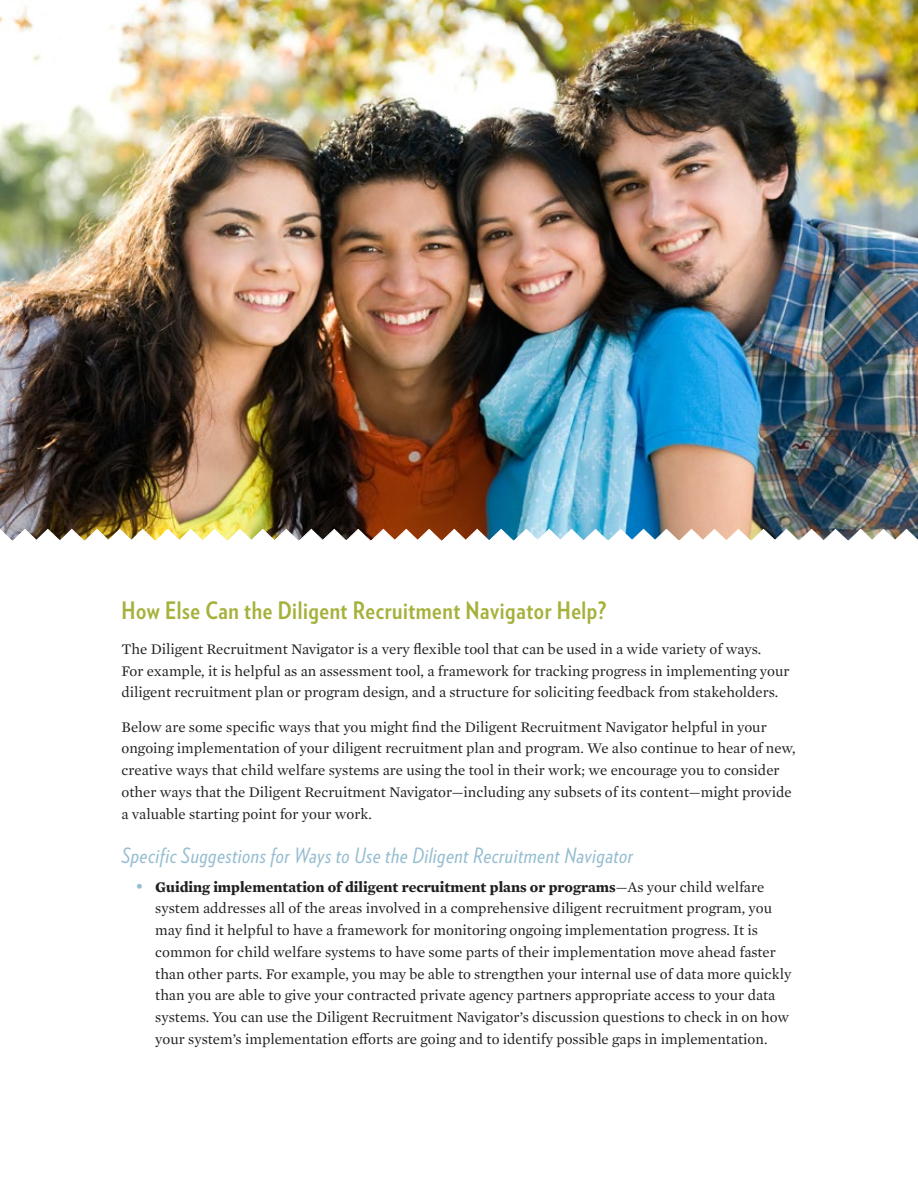
<style>
.page{position:relative;width:918px;height:1188px;background:#fff}
.page>*{position:absolute;margin:0;border:0;box-sizing:border-box;transform-origin:0 0}
.Headers{font:700 24px "Verlag Condensed";letter-spacing:.025em;color:#a5b13a}
.Subheads_-_blue_ital{font:italic 21px "Verlag Condensed";letter-spacing:.025em;color:#95bdd0}
.Body_text{font:15px/21.8px "Mercury Text G1";color:#20201f}
.s1{font-size:18px;color:#95bdd0}
.s2{font-weight:700}
</style>
<div class="page">
<img style="left:0;top:0;width:918px;height:528px">
<img style="left:0;top:528px;width:918px;height:13px">
<p class="Headers" style="left:122px;top:592px;width:486px">How Else Can the Diligent Recruitment Navigator Help?</p>
<p class="Body_text" style="left:122px;top:637px;width:670px">The Diligent Recruitment Navigator is a very flexible tool that can be used in a wide variety of ways.<br>For example, it is helpful as an assessment tool, a framework for tracking progress in implementing your diligent recruitment plan or program design, and a structure for soliciting feedback from stakeholders.</p>
<p class="Body_text" style="left:122px;top:715px;width:676px">Below are some specific ways that you might find the Diligent Recruitment Navigator helpful in your ongoing implementation of your diligent recruitment plan and program. We also continue to hear of new, creative ways that child welfare systems are using the tool in their work; we encourage you to consider other ways that the Diligent Recruitment Navigator—including any subsets of its content—might provide a valuable starting point for your work.</p>
<p class="Subheads_-_blue_ital" style="left:122px;top:841px;width:513px">Specific Suggestions for Ways to Use the Diligent Recruitment Navigator</p>
<p class="Body_text" style="left:155px;top:875px;width:638px;text-indent:-20px"><span class="s1">•</span> <span class="s2">Guiding implementation of diligent recruitment plans or programs</span>—As your child welfare system addresses all of the areas involved in a comprehensive diligent recruitment program, you may find it helpful to have a framework for monitoring ongoing implementation progress. It is common for child welfare systems to have some parts of their implementation move ahead faster than other parts. For example, you may be able to strengthen your internal use of data more quickly than you are able to give your contracted private agency partners appropriate access to your data systems. You can use the Diligent Recruitment Navigator’s discussion questions to check in on how your system’s implementation efforts are going and to identify possible gaps in implementation.</p>
</div>
